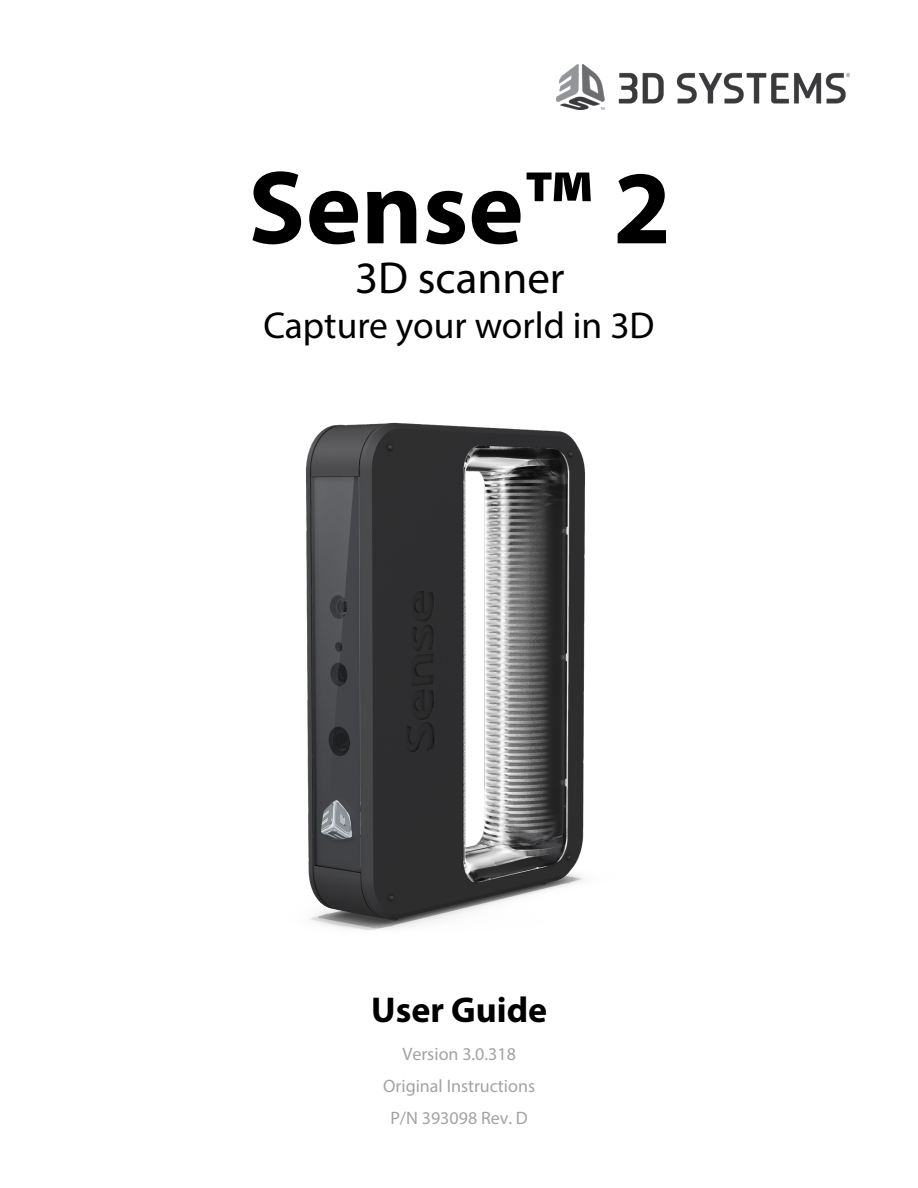
<style>
.page{position:relative;width:918px;height:1188px;background:#fff}
.page>*{position:absolute;margin:0;border:0;box-sizing:border-box;transform-origin:0 0}
.t1{font:700 105px "Myriad Pro";color:#000}
.t2{font:45px "Myriad Pro";color:#000}
.t3{font:37.5px "Myriad Pro";color:#000}
.t4{font:700 36px "Myriad Pro";color:#000}
.t5{font:18px/32px "Myriad Pro";color:#a4a3a4;text-align:center}
</style>
<div class="page">
<img style="left:556px;top:65px;width:294px;height:44px">
<img style="left:306px;top:422px;width:279px;height:508px">
<h1 class="t1" style="left:248px;top:139px;width:425px">Sense™ 2</h1>
<h2 class="t2" style="left:355px;top:250px;width:211px">3D scanner</h2>
<h3 class="t3" style="left:263px;top:303px;width:393px">Capture your world in 3D</h3>
<h3 class="t4" style="left:371px;top:987px;width:178px">User Guide</h3>
<p class="t5" style="left:383px;top:1038px;width:153px">Version 3.0.318<br>Original Instructions<br>P/N 393098 Rev. D</p>
</div>
